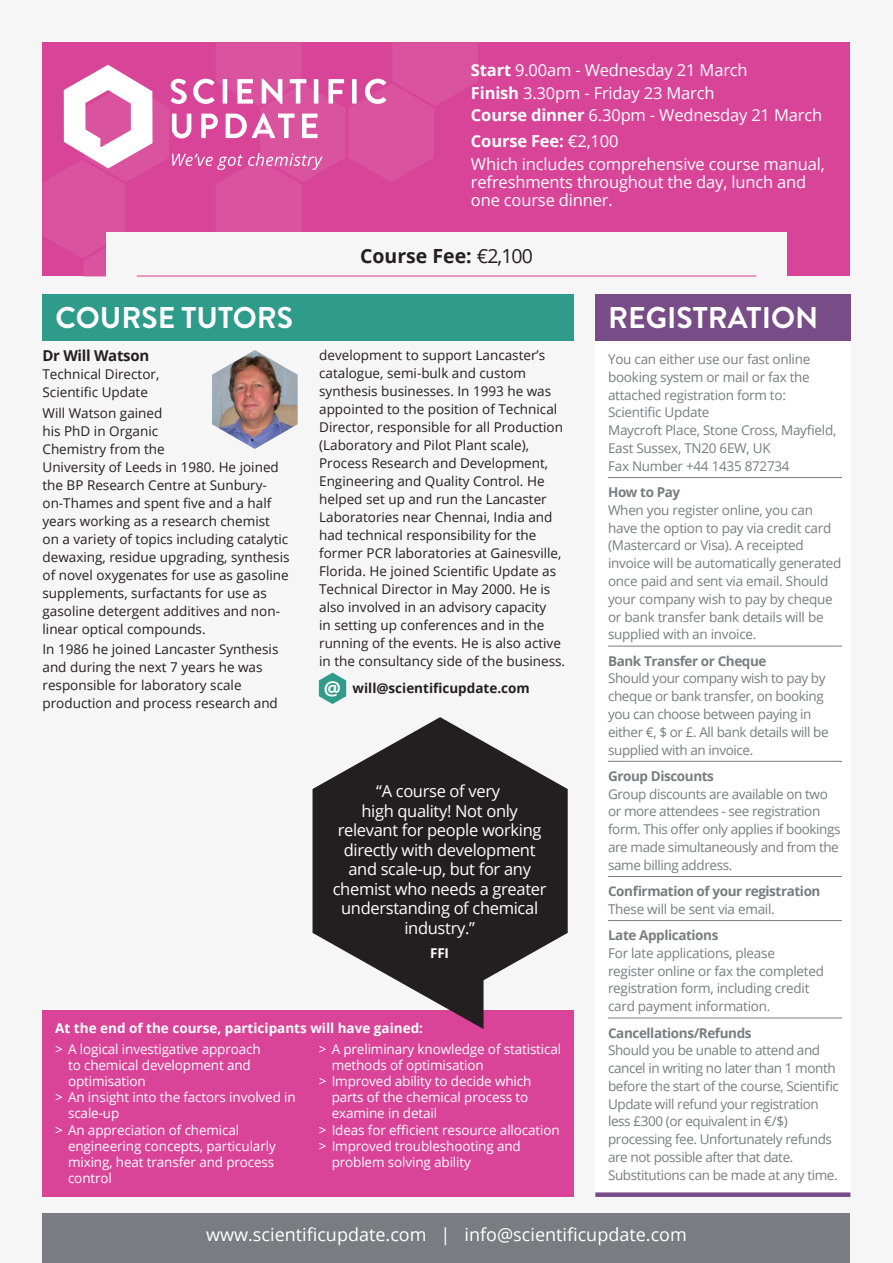
<style>
.page{position:relative;width:893px;height:1263px;background:#f6f6f7}
.page>*{position:absolute;margin:0;border:0;box-sizing:border-box;transform-origin:0 0}
.Headings{font:700 30px "Brandon Grotesque";color:#fff}
.pg2_date_place{font:700 19.5px "Open Sans";color:#231f20}
.Paragraph_Style_1{font:700 19.2px "Open Sans";color:#fff}
.body{font:18px "Open Sans";color:#fff}
.pg_2_sub{font:16.5px/19.5px "Open Sans";letter-spacing:-.02em;color:#fff}
.pg_2_sub-2{font:700 16.5px "Open Sans";letter-spacing:-.01em;color:#fff}
.body_bold{font:700 15px "Open Sans";letter-spacing:-.02em;color:#231f20}
.body-2{font:13.5px/18px "Open Sans";color:#231f20}
.registration{font:13.5px/17.9px "Open Sans";letter-spacing:-.02em;color:#7a7c81}
.body-3{font:13.5px/16.2px "Open Sans";letter-spacing:-.01em;color:#fff}
.body_bold-2{font:13.5px/17.9px "Open Sans";letter-spacing:-.03em;color:#7a7c81}
.body_bold-3{font:700 13.5px "Open Sans";letter-spacing:-.03em;color:#7a7c81}
.body-4{font:13.5px/17.9px "Open Sans";letter-spacing:-.02em;color:#7a7c81;text-align:justify}
.body-5{font:700 13.5px "Open Sans";color:#fff}
.body-6{font:700 13.5px "Open Sans";color:#231f20}
.s1{font-weight:700}
.s2{font-weight:400}
</style>
<div class="page">
<div style="left:595px;top:294px;width:255px;height:47px;background:#784c87"></div>
<div style="left:595px;top:341px;width:255px;height:854px;background:#fff"></div>
<div style="left:595px;top:1192px;width:255px;height:5px;background:#784c87"></div>
<hr style="left:608px;top:477px;width:234px;height:1px;background:#7a7c81">
<hr style="left:608px;top:646px;width:234px;height:1px;background:#7a7c81">
<hr style="left:608px;top:761px;width:234px;height:1px;background:#7a7c81">
<hr style="left:608px;top:876px;width:234px;height:1px;background:#7a7c81">
<hr style="left:608px;top:920px;width:234px;height:1px;background:#7a7c81">
<hr style="left:608px;top:1017px;width:234px;height:1px;background:#7a7c81">
<div style="left:43px;top:43px;width:807px;height:233px;background:#d84498"></div>
<svg style="left:43px;top:43px;width:435px;height:233px"></svg>
<div style="left:106px;top:232px;width:681px;height:49px;background:#f6f6f7"></div>
<div style="left:43px;top:294px;width:531px;height:47px;background:#2e9b8b"></div>
<div style="left:43px;top:1213px;width:807px;height:50px;background:#7a7c81"></div>
<hr style="left:137px;top:276px;width:619px;height:1px;background:#d94398">
<div style="left:43px;top:1010px;width:531px;height:187px;background:#d94398"></div>
<svg style="left:319px;top:673px;width:27px;height:31px"></svg>
<img style="left:212px;top:350px;width:86px;height:99px">
<svg style="left:312px;top:717px;width:256px;height:312px;fill:#231f20"></svg>
<p class="pg_2_sub" style="left:471px;top:60px;width:278px"><span class="s1">Start</span> 9.00am - Wednesday 21 March</p>
<p class="pg_2_sub" style="left:471px;top:82px;width:245px"><span class="s1">Finish</span> 3.30pm - Friday 23 March</p>
<p class="pg_2_sub" style="left:471px;top:105px;width:353px"><span class="s1">Course dinner</span> 6.30pm - Wednesday 21 March</p>
<p class="pg_2_sub-2" style="left:471px;top:130px;width:149px">Course Fee: <span class="s2">€2,100</span></p>
<p class="pg_2_sub" style="left:471px;top:154px;width:355px;line-height:18px">Which includes comprehensive course manual, refreshments throughout the day, lunch and one course dinner.</p>
<p class="Headings" style="left:55px;top:297px;width:239px">COURSE TUTORS</p>
<p class="body_bold" style="left:43px;top:345px;width:108px">Dr Will Watson</p>
<p class="body-2" style="left:43px;top:365px;width:118px">Technical Director,<br>Scientific Update</p>
<p class="body-2" style="left:43px;top:403px;width:249px">Will Watson gained<br>his PhD in Organic<br>Chemistry from the<br>University of Leeds in 1980. He joined the BP Research Centre at Sunbury&shy;on-Thames and spent five and a half years working as a research chemist on a variety of topics including catalytic dewaxing, residue upgrading, synthesis of novel oxygenates for use as gasoline supplements, surfactants for use as gasoline detergent additives and non&shy;linear optical compounds.</p>
<p class="body-2" style="left:43px;top:639px;width:237px">In 1986 he joined Lancaster Synthesis and during the next 7 years he was responsible for laboratory scale production and process research and</p>
<p class="pg2_date_place" style="left:360px;top:242px;width:174px">Course Fee: <span class="s2">€2,100</span></p>
<p class="body-2" style="left:319px;top:346px;width:248px">development to support Lancaster’s catalogue, semi-bulk and custom synthesis businesses. In 1993 he was appointed to the position of Technical Director, responsible for all Production (Laboratory and Pilot Plant scale), Process Research and Development, Engineering and Quality Control. He helped set up and run the Lancaster Laboratories near Chennai, India and had technical responsibility for the former PCR laboratories at Gainesville, Florida. He joined Scientific Update as Technical Director in May 2000. He is also involved in an advisory capacity<br>in setting up conferences and in the running of the events. He is also active in the consultancy side of the business.</p>
<p class="body-6" style="left:353px;top:678px;width:179px">will@scientificupdate.com</p>
<p class="Paragraph_Style_1" style="left:324px;top:674px;width:19px">@</p>
<p class="pg_2_sub" style="left:333px;top:781px;width:215px;text-align:center">“A course of very<br>high quality! Not only relevant for people working directly with development and scale-up, but for any chemist who needs a greater understanding of chemical industry.”</p>
<p class="body-5" style="left:430px;top:943px;width:20px">FFI</p>
<p class="body-5" style="left:55px;top:1018px;width:369px">At the end of the course, participants will have gained:</p>
<p class="body-3" style="left:68px;top:1040px;width:194px;text-indent:-13px">&gt; A logical investigative approach to chemical development and optimisation</p>
<p class="body-3" style="left:68px;top:1089px;width:229px;text-indent:-13px">&gt; An insight into the factors involved in scale-up</p>
<p class="body-3" style="left:68px;top:1121px;width:209px;text-indent:-13px">&gt; An appreciation of chemical engineering concepts, particularly mixing, heat transfer and process control</p>
<p class="body-3" style="left:332px;top:1040px;width:231px;text-indent:-13px">&gt; A preliminary knowledge of statistical methods of optimisation</p>
<p class="body-3" style="left:332px;top:1072px;width:201px;text-indent:-13px">&gt; Improved ability to decide which parts of the chemical process to examine in detail</p>
<p class="body-3" style="left:319px;top:1121px;width:242px">&gt; Ideas for efficient resource allocation</p>
<p class="body-3" style="left:332px;top:1137px;width:191px;text-indent:-13px">&gt; Improved troubleshooting and problem solving ability</p>
<p class="Headings" style="left:608px;top:297px;width:211px">REGISTRATION</p>
<p class="body-4" style="left:608px;top:350px;width:204px">You can either use our fast online booking system or mail or fax the attached registration form to:</p>
<p class="registration" style="left:608px;top:403px;width:230px">Scientific Update<br>Maycroft Place, Stone Cross, Mayfield,<br>East Sussex, TN20 6EW, UK<br>Fax Number +44 1435 872734</p>
<p class="body_bold-3" style="left:608px;top:483px;width:74px">How to Pay</p>
<p class="registration" style="left:608px;top:501px;width:235px">When you register online, you can have the option to pay via credit card (Mastercard or Visa). A receipted invoice will be automatically generated once paid and sent via email. Should your company wish to pay by cheque or bank transfer bank details will be supplied with an invoice.</p>
<p class="body_bold-3" style="left:608px;top:651px;width:160px">Bank Transfer or Cheque</p>
<p class="registration" style="left:608px;top:669px;width:222px">Should your company wish to pay by cheque or bank transfer, on booking you can choose between paying in either €, $ or £. All bank details will be supplied with an invoice.</p>
<p class="body_bold-3" style="left:608px;top:766px;width:107px">Group Discounts</p>
<p class="registration" style="left:608px;top:784px;width:234px">Group discounts are available on two or more attendees - see registration form. This offer only applies if bookings are made simultaneously and from the same billing address.</p>
<p class="body_bold-3" style="left:608px;top:881px;width:214px">Confirmation of your registration</p>
<p class="registration" style="left:608px;top:900px;width:168px">These will be sent via email.</p>
<p class="body_bold-3" style="left:608px;top:926px;width:112px">Late Applications</p>
<p class="registration" style="left:608px;top:944px;width:217px">For late applications, please register online or fax the completed registration form, including credit card payment information.</p>
<p class="body_bold-2" style="left:608px;top:1023px;width:232px"><span class="s1">Cancellations/Refunds<br></span>Should you be unable to attend and cancel in writing no later than 1 month before the start of the course, Scientific Update will refund your registration less £300 (or equivalent in €/$) processing fee. Unfortunately refunds are not possible after that date.<br>Substitutions can be made at any time.</p>
<p class="body" style="left:206px;top:1222px;width:482px">www.scientificupdate.com | info@scientificupdate.com</p>
</div>
